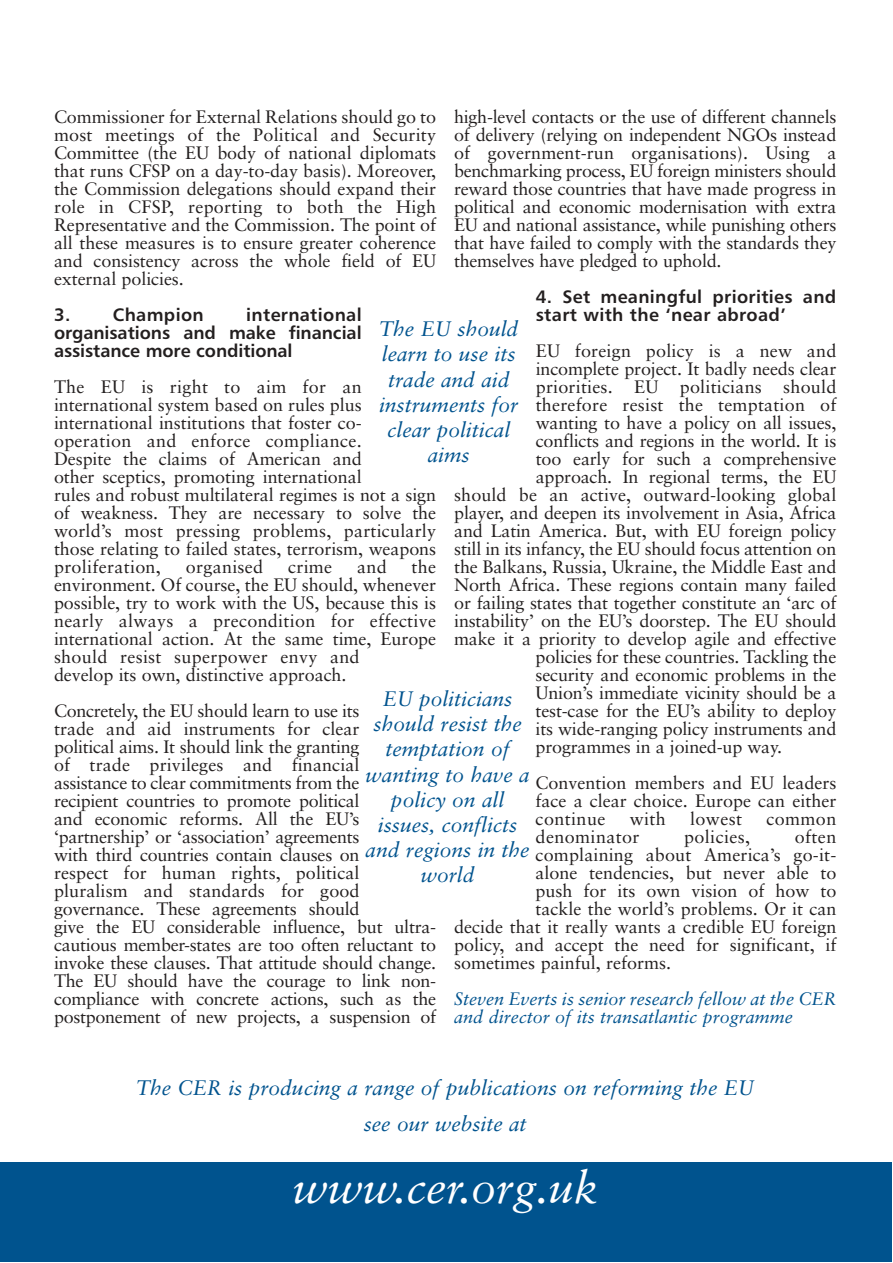
<style>
.page{position:relative;width:893px;height:1263px;background:#fff}
.page>*{position:absolute;margin:0;border:0;box-sizing:border-box;transform-origin:0 0}
.t1{font:italic 45px "Sabon";color:#fff}
.t2{font:italic 21px/25.2px "Sabon";color:#00538e;text-align:center}
.t3{font:18px/18px "Sabon";letter-spacing:-.01em;color:#231f1f;text-align:justify}
.t4{font:18px/18px "Humanist 777 BT Bold B";letter-spacing:.02em;color:#231f1f;text-align:justify}
.t5{font:18px "Sabon";letter-spacing:.01em;color:#231f1f}
.t6{font:italic 18px/18px "Sabon";color:#00538e}
.t7{font:18px "Sabon";letter-spacing:.02em;color:#231f1f}
.t8{font:18px "Sabon";letter-spacing:.015em;color:#231f1f}
</style>
<div class="page">
<div style="left:0;top:1162px;width:891px;height:100px;background:#00538e"></div>
<p class="t3" style="left:54px;top:109px;width:383px">Commissioner for External Relations should go to most meetings of the Political and Security Committee (the EU body of national diplomats that runs CFSP on a day-to-day basis). Moreover, the Commission delegations should expand their role in CFSP, reporting to both the High Representative and the Commission. The point of all these measures is to ensure greater coherence and consistency across the whole field of EU external policies.</p>
<p class="t4" style="left:54px;top:308px;width:151px">3. Champion</p>
<p class="t3" style="left:454px;top:109px;width:383px">high-level contacts or the use of different channels of delivery (relying on independent NGOs instead of government-run organisations). Using a benchmarking process, EU foreign ministers should reward those countries that have made progress in political and economic modernisation with extra EU and national assistance, while punishing others that have failed to comply with the standards they themselves have pledged to uphold.</p>
<p class="t4" style="left:536px;top:290px;width:302px">4. Set meaningful priorities and start with the ‘near abroad’</p>
<p class="t5" style="left:536px;top:343px;width:302px">EU foreign policy is a new and</p>
<p class="t3" style="left:536px;top:361px;width:302px">incomplete project. It badly needs clear</p>
<p class="t5" style="left:536px;top:379px;width:302px">priorities. EU politicians should</p>
<p class="t5" style="left:536px;top:397px;width:302px">therefore resist the temptation of</p>
<p class="t3" style="left:536px;top:415px;width:302px">wanting to have a policy on all issues,</p>
<p class="t3" style="left:536px;top:433px;width:302px">conflicts and regions in the world. It is</p>
<p class="t3" style="left:536px;top:451px;width:302px">too early for such a comprehensive</p>
<p class="t3" style="left:536px;top:469px;width:302px">approach. In regional terms, the EU</p>
<p class="t3" style="left:454px;top:487px;width:383px">should be an active, outward-looking global</p>
<p class="t3" style="left:454px;top:505px;width:383px">player, and deepen its involvement in Asia, Africa</p>
<p class="t3" style="left:454px;top:523px;width:383px">and Latin America. But, with EU foreign policy</p>
<p class="t3" style="left:454px;top:541px;width:383px">still in its infancy, the EU should focus attention on</p>
<p class="t3" style="left:454px;top:559px;width:383px">the Balkans, Russia, Ukraine, the Middle East and</p>
<p class="t3" style="left:454px;top:577px;width:383px">North Africa. These regions contain many failed</p>
<p class="t3" style="left:454px;top:595px;width:383px">or failing states that together constitute an ‘arc of</p>
<p class="t3" style="left:454px;top:613px;width:383px">instability’ on the EU’s doorstep. The EU should</p>
<p class="t3" style="left:454px;top:631px;width:383px">make it a priority to develop agile and effective</p>
<p class="t3" style="left:535px;top:649px;width:302px">policies for these countries. Tackling the</p>
<p class="t3" style="left:535px;top:667px;width:302px">security and economic problems in the</p>
<p class="t3" style="left:535px;top:685px;width:302px">Union’s immediate vicinity should be a</p>
<p class="t3" style="left:535px;top:703px;width:302px">test-case for the EU’s ability to deploy</p>
<p class="t3" style="left:535px;top:721px;width:302px">its wide-ranging policy instruments and</p>
<p class="t3" style="left:535px;top:739px;width:248px">programmes in a joined-up way.</p>
<p class="t3" style="left:535px;top:775px;width:302px">Convention members and EU leaders face a clear choice. Europe can either continue</p>
<p class="t4" style="left:54px;top:308px;width:309px;text-indent:192px">international organisations and make financial assistance more conditional</p>
<p class="t3" style="left:54px;top:379px;width:383px;text-align:left">The EU is right to aim for an international system based on rules plus international institutions that foster co&shy;operation and enforce compliance.<br>Despite the claims of American and<br>other sceptics, promoting international<br>rules and robust multilateral regimes is not a sign of weakness. They are necessary to solve the world’s most pressing problems, particularly those relating to failed states, terrorism, weapons proliferation,</p>
<p class="t2" style="left:379px;top:318px;width:141px">The EU should learn to use its trade and aid instruments for clear political aims</p>
<p class="t3" style="left:54px;top:559px;width:383px;text-align:left;text-indent:357px">the environment. Of course, the EU should, whenever possible, try to work with the US, because this is nearly always a precondition for effective international action. At the same time, Europe should resist superpower envy and<br>develop its own, distinctive approach.</p>
<p class="t3" style="left:54px;top:703px;width:383px;text-align:left">Concretely, the EU should learn to use its<br>trade and aid instruments for clear<br>political aims. It should link the granting<br>of trade privileges and financial assistance to clear commitments from the<br>recipient countries to promote political<br>and economic reforms. All the EU’s ‘partnership’ or ‘association’ agreements<br>with third countries contain clauses on<br>respect for human rights, political pluralism and standards for good governance. These agreements should<br>give the EU considerable influence, but ultra&shy;cautious member-states are too often reluctant to invoke these clauses. That attitude should change.<br>The EU should have the courage to link non&shy;compliance with concrete actions, such as the postponement of new projects, a suspension of</p>
<p class="t8" style="left:186px;top:559px;width:79px">organised</p>
<p class="t3" style="left:288px;top:559px;width:46px">crime</p>
<p class="t3" style="left:357px;top:559px;width:31px">and</p>
<p class="t2" style="left:365px;top:688px;width:165px">EU politicians should resist the temptation of wanting to have a policy on all issues, conflicts and regions in the world</p>
<p class="t3" style="left:629px;top:811px;width:38px">with</p>
<p class="t3" style="left:690px;top:811px;width:53px">lowest</p>
<p class="t3" style="left:766px;top:811px;width:71px">common</p>
<p class="t7" style="left:535px;top:829px;width:105px">denominator</p>
<p class="t7" style="left:684px;top:829px;width:68px">policies,</p>
<p class="t3" style="left:794px;top:829px;width:43px">often</p>
<p class="t5" style="left:535px;top:847px;width:302px">complaining about America’s go-it-</p>
<p class="t3" style="left:535px;top:865px;width:302px">alone tendencies, but never able to</p>
<p class="t3" style="left:535px;top:883px;width:302px">push for its own vision of how to</p>
<p class="t3" style="left:535px;top:901px;width:302px">tackle the world’s problems. Or it can</p>
<p class="t3" style="left:454px;top:919px;width:383px">decide that it really wants a credible EU foreign</p>
<p class="t3" style="left:454px;top:937px;width:383px">policy, and accept the need for significant, if</p>
<p class="t3" style="left:454px;top:955px;width:218px">sometimes painful, reforms.</p>
<p class="t6" style="left:454px;top:991px;width:383px">Steven Everts is senior research fellow at the CER and director of its transatlantic programme</p>
<p class="t2" style="left:136px;top:1071px;width:619px;line-height:36px">The CER is producing a range of publications on reforming the EU see our website at</p>
<h1 class="t1" style="left:293px;top:1169px;width:307px">www.cer.org.uk</h1>
</div>
